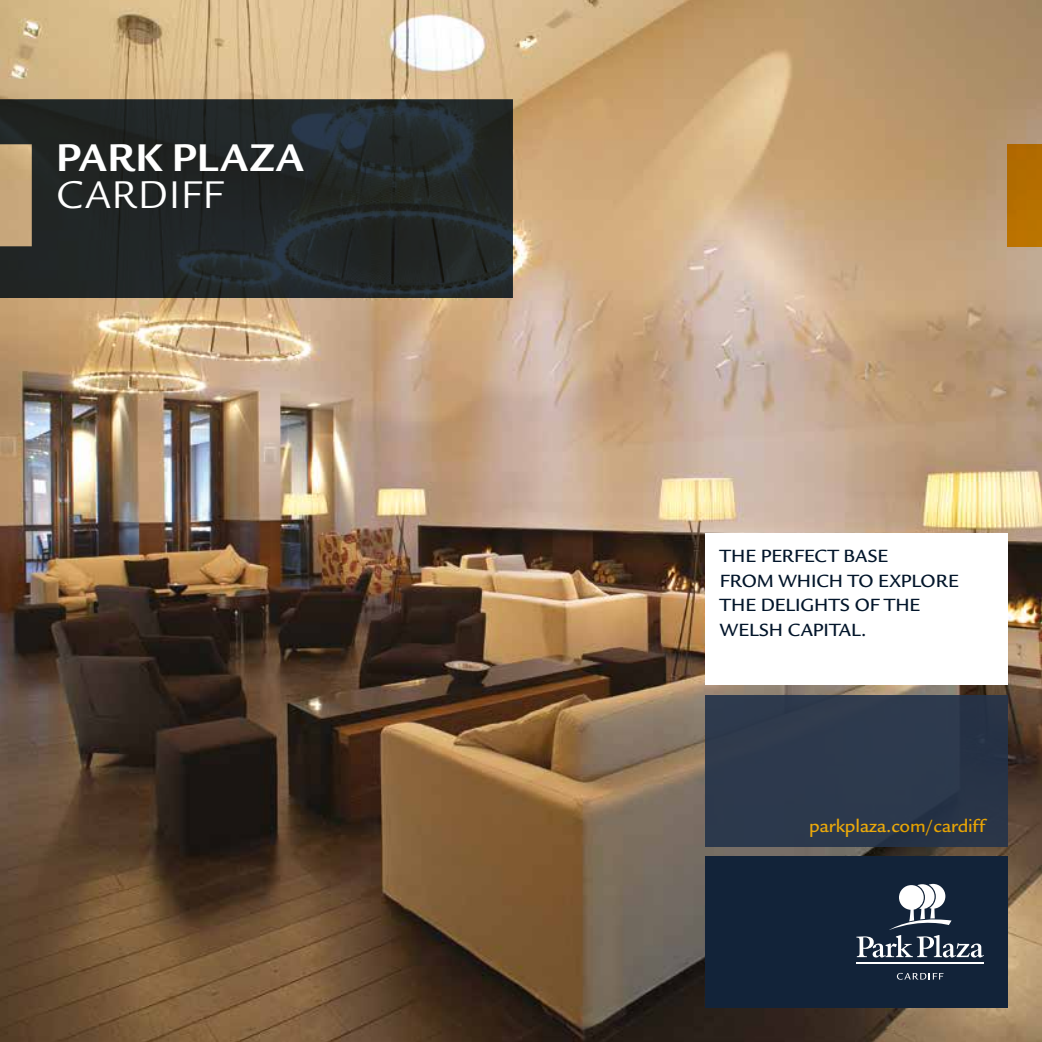
<style>
.page{position:relative;width:1042px;height:1042px;background:#fff}
.page>*{position:absolute;margin:0;border:0;box-sizing:border-box;transform-origin:0 0}
.t1{font:700 42px "Legacy San ITC";letter-spacing:.02em;color:#fff}
.t2{font:42px "Legacy San ITC";letter-spacing:.02em;color:#fff}
.t3{font:19.25px/24.5px "Legacy San ITC Medi SC";color:#02152a}
.t4{font:500 19.25px "Legacy San ITC";letter-spacing:-.01em;color:#f9b000}
</style>
<div class="page">
<img style="left:0;top:0;width:1042px;height:1042px">
<svg style="left:0;top:99px;width:513px;height:199px;background:#272b2a"></svg>
<div style="left:705px;top:856px;width:302px;height:151px;background:#122339"></div>
<div style="left:705px;top:695px;width:302px;height:151px;background:#2d394d"></div>
<div style="left:705px;top:533px;width:302px;height:151px;background:#fff"></div>
<hr style="left:857px;top:962px;width:127px;height:1px;background:#fff">
<svg style="left:856px;top:884px;width:128px;height:73px"></svg>
<svg style="left:897px;top:973px;width:46px;height:6px"></svg>
<div style="left:1007px;top:144px;width:35px;height:102px;background:#b46d00"></div>
<h1 class="t1" style="left:56px;top:133px;width:249px">PARK PLAZA</h1>
<h1 class="t2" style="left:56px;top:171px;width:168px">CARDIFF</h1>
<p class="t3" style="left:720px;top:544px;width:240px">THE PERFECT BASE<br>FROM WHICH TO EXPLORE<br>THE DELIGHTS OF THE<br>WELSH CAPITAL.</p>
<p class="t4" style="left:809px;top:815px;width:177px">parkplaza.com/cardiff</p>
</div>
